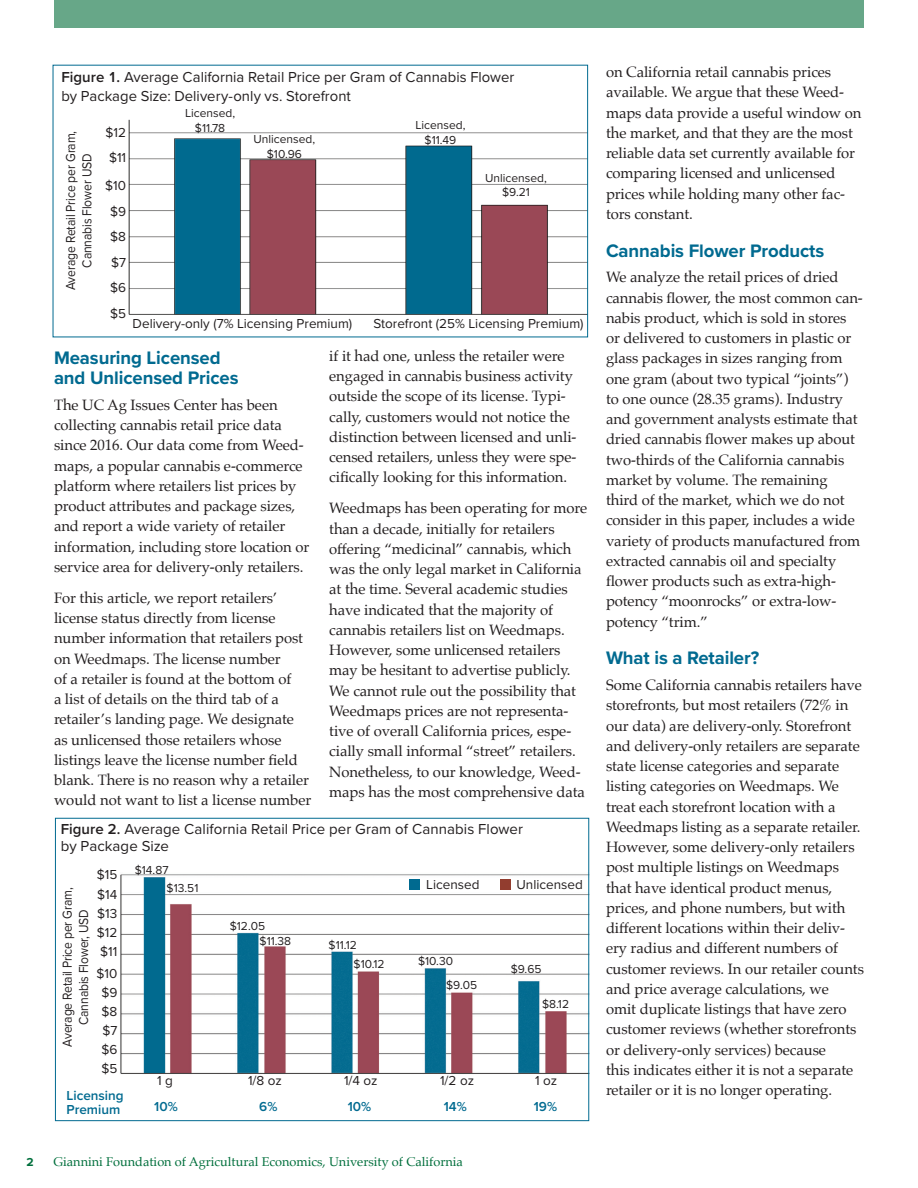
<style>
.page{position:relative;width:918px;height:1188px;background:#fff}
.page>*{position:absolute;margin:0;border:0;box-sizing:border-box;transform-origin:0 0}
.Article_Subhead{font:700 18.75px/20.2px "Proxima Nova";letter-spacing:-.005em;color:#006a90}
.Article_Body__Palati{font:15px/20.2px "Palatino";letter-spacing:-.005em;color:#231f20}
.Table_Title{font:15px/19.5px "Proxima Nova";letter-spacing:.005em;color:#231f20}
.A-Fig_axis_label-rig{font:13.5px "Proxima Nova";letter-spacing:-.01em;color:#231f20}
.A-Fig_axis_label-rig-2{font:13.5px/16.5px "Proxima Nova";letter-spacing:-.01em;color:#231f20;text-align:center;scale:.9 1}
.Figure_source{font:600 13.5px "Proxima Nova";color:#006a90}
.Figure_source-2{font:13.5px "Proxima Nova";color:#231f20}
.t1{font:12.75px "Palatino";color:#006f3c}
.A-Fig_axis_label-rig-3{font:12px/15px "Proxima Nova";color:#231f20;text-align:center}
.t2{font:700 12px "Proxima Nova";color:#006f3c}
.s1{font-weight:600}
</style>
<div class="page">
<div style="left:54px;top:0;width:810px;height:28px;background:#67a788"></div>
<img style="left:128px;top:120px;width:458px;height:195px">
<img style="left:120px;top:873px;width:470px;height:204px">
<div style="left:409px;top:879px;width:11px;height:11px;background:#006a90"></div>
<div style="left:500px;top:879px;width:11px;height:11px;background:#923d2f"></div>
<div style="left:55px;top:818px;width:534px;height:303px;border:1px solid #006a90"></div>
<p class="Table_Title" style="left:61px;top:66px;width:454px"><span class="s1">Figure 1.</span> Average California Retail Price per Gram of Cannabis Flower by Package Size: Delivery-only vs. Storefront</p>
<p class="A-Fig_axis_label-rig-3" style="left:185px;top:105px;width:52px">Licensed, $11.78</p>
<p class="A-Fig_axis_label-rig-3" style="left:254px;top:131px;width:63px">Unlicensed, $10.96</p>
<p class="A-Fig_axis_label-rig-3" style="left:415px;top:117px;width:52px">Licensed, $11.49</p>
<p class="A-Fig_axis_label-rig" style="left:106px;top:122px;width:22px">$12</p>
<p class="A-Fig_axis_label-rig" style="left:109px;top:148px;width:19px">$11</p>
<p class="A-Fig_axis_label-rig" style="left:105px;top:176px;width:22px">$10</p>
<p class="A-Fig_axis_label-rig" style="left:110px;top:201px;width:17px">$9</p>
<p class="A-Fig_axis_label-rig" style="left:110px;top:227px;width:17px">$8</p>
<p class="A-Fig_axis_label-rig" style="left:111px;top:252px;width:16px">$7</p>
<p class="A-Fig_axis_label-rig" style="left:110px;top:278px;width:17px">$6</p>
<p class="A-Fig_axis_label-rig" style="left:110px;top:303px;width:17px">$5</p>
<p class="A-Fig_axis_label-rig-2" style="left:62px;top:290px;width:179px;rotate:-90deg">Average Retail Price per Gram,<br>Cannabis Flower USD</p>
<p class="A-Fig_axis_label-rig-3" style="left:485px;top:171px;width:63px;line-height:13.5px">Unlicensed, $9.21</p>
<p class="A-Fig_axis_label-rig" style="left:133px;top:314px;width:221px">Delivery-only (7% Licensing Premium)</p>
<p class="A-Fig_axis_label-rig" style="left:374px;top:314px;width:212px">Storefront (25% Licensing Premium)</p>
<p class="Article_Subhead" style="left:54px;top:347px;width:186px">Measuring Licensed and Unlicensed Prices</p>
<p class="Article_Body__Palati" style="left:54px;top:394px;width:257px">The UC Ag Issues Center has been collecting cannabis retail price data since 2016. Our data come from Weed&shy;maps, a popular cannabis e-commerce platform where retailers list prices by product attributes and package sizes, and report a wide variety of retailer information, including store location or service area for delivery-only retailers.</p>
<p class="Article_Body__Palati" style="left:54px;top:588px;width:259px">For this article, we report retailers’ license status directly from license number information that retailers post on Weedmaps. The license number<br>of a retailer is found at the bottom of<br>a list of details on the third tab of a retailer’s landing page. We designate as unlicensed those retailers whose listings leave the license number field blank. There is no reason why a retailer would not want to list a license number</p>
<p class="Article_Body__Palati" style="left:329px;top:346px;width:249px">if it had one, unless the retailer were engaged in cannabis business activity outside the scope of its license. Typi&shy;cally, customers would not notice the distinction between licensed and unli&shy;censed retailers, unless they were spe&shy;cifically looking for this information.</p>
<p class="Article_Body__Palati" style="left:329px;top:498px;width:260px">Weedmaps has been operating for more than a decade, initially for retailers offering “medicinal” cannabis, which was the only legal market in California at the time. Several academic studies have indicated that the majority of cannabis retailers list on Weedmaps.<br>However, some unlicensed retailers may be hesitant to advertise publicly.<br>We cannot rule out the possibility that Weedmaps prices are not representa&shy;tive of overall California prices, espe&shy;cially small informal “street” retailers.<br>Nonetheless, to our knowledge, Weed&shy;maps has the most comprehensive data</p>
<p class="Table_Title" style="left:61px;top:820px;width:464px;line-height:16.5px"><span class="s1">Figure 2.</span> Average California Retail Price per Gram of Cannabis Flower by Package Size</p>
<p class="A-Fig_axis_label-rig" style="left:97px;top:865px;width:22px">$15</p>
<p class="A-Fig_axis_label-rig" style="left:97px;top:884px;width:22px">$14</p>
<p class="A-Fig_axis_label-rig" style="left:97px;top:903px;width:22px">$13</p>
<p class="A-Fig_axis_label-rig" style="left:97px;top:922px;width:22px">$12</p>
<p class="A-Fig_axis_label-rig" style="left:100px;top:941px;width:19px">$11</p>
<p class="A-Fig_axis_label-rig" style="left:96px;top:963px;width:22px">$10</p>
<p class="A-Fig_axis_label-rig" style="left:101px;top:982px;width:17px">$9</p>
<p class="A-Fig_axis_label-rig" style="left:101px;top:1001px;width:17px">$8</p>
<p class="A-Fig_axis_label-rig" style="left:102px;top:1021px;width:16px">$7</p>
<p class="A-Fig_axis_label-rig" style="left:101px;top:1040px;width:17px">$6</p>
<p class="A-Fig_axis_label-rig" style="left:101px;top:1059px;width:17px">$5</p>
<p class="A-Fig_axis_label-rig-3" style="left:135px;top:862px;width:35px">$14.87</p>
<p class="A-Fig_axis_label-rig" style="left:426px;top:875px;width:55px">Licensed</p>
<p class="A-Fig_axis_label-rig" style="left:517px;top:874px;width:68px">Unlicensed</p>
<p class="A-Fig_axis_label-rig-3" style="left:167px;top:880px;width:33px">$13.51</p>
<p class="A-Fig_axis_label-rig-2" style="left:58px;top:1047px;width:179px;rotate:-90deg">Average Retail Price per Gram,<br>Cannabis Flower, USD</p>
<p class="A-Fig_axis_label-rig-3" style="left:230px;top:918px;width:37px">$12.05</p>
<p class="A-Fig_axis_label-rig-3" style="left:260px;top:933px;width:33px">$11.38</p>
<p class="A-Fig_axis_label-rig-3" style="left:329px;top:937px;width:30px">$11.12</p>
<p class="A-Fig_axis_label-rig-3" style="left:354px;top:956px;width:33px">$10.12</p>
<p class="A-Fig_axis_label-rig-3" style="left:418px;top:953px;width:36px">$10.30</p>
<p class="A-Fig_axis_label-rig-3" style="left:511px;top:961px;width:32px">$9.65</p>
<p class="A-Fig_axis_label-rig-3" style="left:446px;top:977px;width:33px">$9.05</p>
<p class="A-Fig_axis_label-rig-3" style="left:542px;top:996px;width:29px">$8.12</p>
<p class="Figure_source-2" style="left:157px;top:1071px;width:17px">1 g</p>
<p class="Figure_source-2" style="left:248px;top:1071px;width:35px">1/8 oz</p>
<p class="Figure_source-2" style="left:344px;top:1071px;width:35px">1/4 oz</p>
<p class="Figure_source-2" style="left:440px;top:1071px;width:36px">1/2 oz</p>
<p class="Figure_source-2" style="left:535px;top:1071px;width:24px">1 oz</p>
<p class="Figure_source" style="left:66px;top:1086px;width:59px">Licensing</p>
<p class="Figure_source" style="left:66px;top:1099px;width:55px">Premium</p>
<p class="Figure_source" style="left:154px;top:1096px;width:25px">10%</p>
<p class="Figure_source" style="left:259px;top:1096px;width:20px">6%</p>
<p class="Figure_source" style="left:348px;top:1096px;width:25px">10%</p>
<p class="Figure_source" style="left:444px;top:1096px;width:25px">14%</p>
<p class="Figure_source" style="left:534px;top:1096px;width:25px">19%</p>
<p class="t2" style="left:26px;top:1153px;width:9px">2</p>
<p class="t1" style="left:53px;top:1151px;width:411px">Giannini Foundation of Agricultural Economics, University of California</p>
<p class="Article_Body__Palati" style="left:606px;top:62px;width:257px">on California retail cannabis prices available. We argue that these Weed&shy;maps data provide a useful window on the market, and that they are the most reliable data set currently available for comparing licensed and unlicensed prices while holding many other fac&shy;tors constant.</p>
<p class="Article_Subhead" style="left:606px;top:240px;width:220px">Cannabis Flower Products</p>
<p class="Article_Body__Palati" style="left:606px;top:267px;width:258px">We analyze the retail prices of dried cannabis flower, the most common can&shy;nabis product, which is sold in stores or delivered to customers in plastic or glass packages in sizes ranging from one gram (about two typical “joints”) to one ounce (28.35 grams). Industry and government analysts estimate that dried cannabis flower makes up about two-thirds of the California cannabis market by volume. The remaining third of the market, which we do not consider in this paper, includes a wide variety of products manufactured from extracted cannabis oil and specialty flower products such as extra-high&shy;potency “moonrocks” or extra-low&shy;potency “trim.”</p>
<p class="Article_Subhead" style="left:606px;top:648px;width:155px">What is a Retailer?</p>
<p class="Article_Body__Palati" style="left:606px;top:675px;width:260px">Some California cannabis retailers have storefronts, but most retailers (72% in our data) are delivery-only. Storefront and delivery-only retailers are separate state license categories and separate listing categories on Weedmaps. We treat each storefront location with a Weedmaps listing as a separate retailer.<br>However, some delivery-only retailers post multiple listings on Weedmaps that have identical product menus, prices, and phone numbers, but with different locations within their deliv&shy;ery radius and different numbers of customer reviews. In our retailer counts and price average calculations, we<br>omit duplicate listings that have zero customer reviews (whether storefronts or delivery-only services) because<br>this indicates either it is not a separate retailer or it is no longer operating.</p>
</div>
